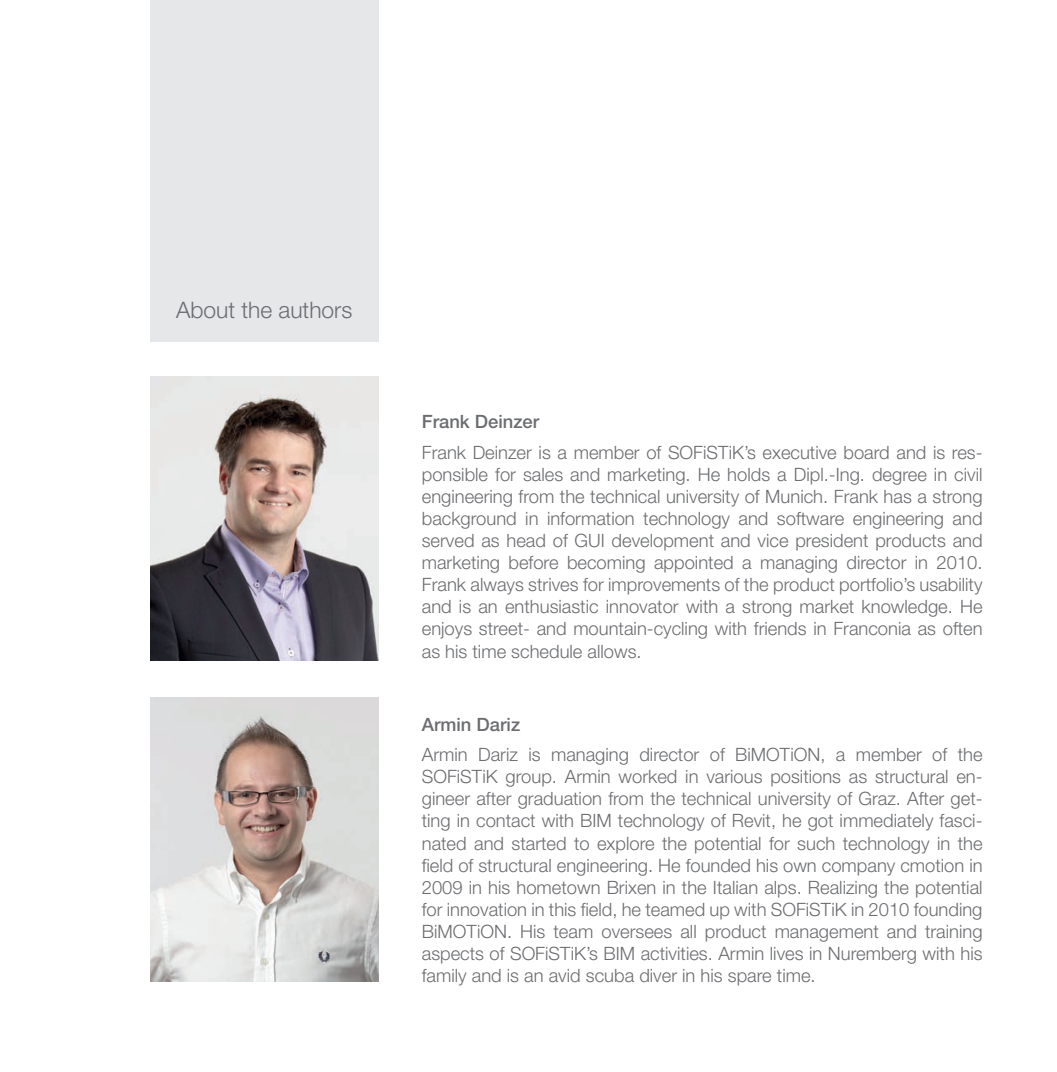
<style>
.page{position:relative;width:1057px;height:1072px;background:#fff}
.page>*{position:absolute;margin:0;border:0;box-sizing:border-box;transform-origin:0 0}
.t1{font:300 22.75px "Helvetica Neue LT Std";color:#6c6d70}
.t2{font:300 18.38px/22.1px "Helvetica Neue LT Std";color:#6c6d70;text-align:justify}
.t3{font:500 18.38px "Helvetica Neue LT Std";color:#6c6d70}
</style>
<div class="page">
<div style="left:150px;top:0;width:228px;height:341px;background:#e6e7e9"></div>
<img style="left:150px;top:376px;width:228px;height:284px">
<img style="left:150px;top:697px;width:228px;height:284px">
<p class="t1" style="left:176px;top:296px;width:178px">About the authors</p>
<p class="t3" style="left:422px;top:411px;width:119px">Frank Deinzer</p>
<p class="t2" style="left:422px;top:441px;width:562px">Frank Deinzer is a member of SOFiSTiK’s executive board and is res&shy;ponsible for sales and marketing. He holds a Dipl.-Ing. degree in civil engineering from the technical university of Munich. Frank has a strong background in information technology and software engineering and served as head of GUI development and vice president products and marketing before becoming appointed a managing director in 2010.<br>Frank always strives for improvements of the product portfolio’s usability and is an enthusiastic innovator with a strong market knowledge. He enjoys street- and mountain-cycling with friends in Franconia as often as his time schedule allows.</p>
<p class="t3" style="left:422px;top:713px;width:100px">Armin Dariz</p>
<p class="t2" style="left:422px;top:743px;width:562px">Armin Dariz is managing director of BiMOTiON, a member of the SOFiSTiK group. Armin worked in various positions as structural en&shy;gineer after graduation from the technical university of Graz. After get&shy;ting in contact with BIM technology of Revit, he got immediately fasci&shy;nated and started to explore the potential for such technology in the field of structural engineering. He founded his own company cmotion in 2009 in his hometown Brixen in the Italian alps. Realizing the potential for innovation in this field, he teamed up with SOFiSTiK in 2010 founding BiMOTiON. His team oversees all product management and training aspects of SOFiSTiK’s BIM activities. Armin lives in Nuremberg with his family and is an avid scuba diver in his spare time.</p>
</div>
